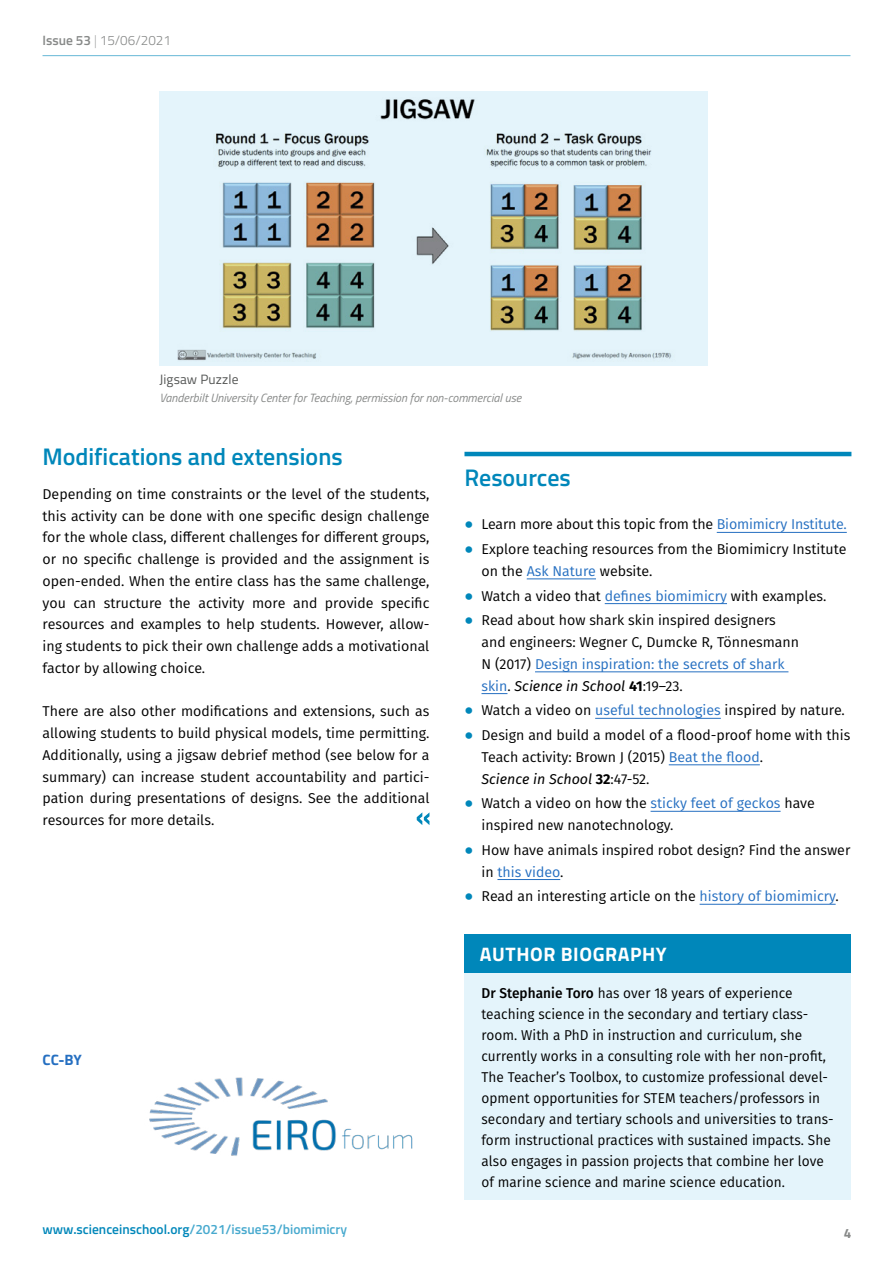
<style>
.page{position:relative;width:893px;height:1263px;background:#fff}
.page>*{position:absolute;margin:0;border:0;box-sizing:border-box;transform-origin:0 0}
.Heading_2{font:600 24px "Titillium Web";color:#0087ba}
.Heading_Resources{font:600 24px "Titillium Web";color:#0087ba}
.heading_box_author{font:700 19.5px "Titillium Web";letter-spacing:.03em;color:#fff}
.t1{font:700 15px "Titillium Web";color:#256fc1}
.copy_FIRA{font:14.25px/21.8px "Fira Sans";color:#000;text-align:justify}
.copy_box_FIRA{font:14.25px/21.8px "Fira Sans";color:#000}
.copy_box_FIRA-2{font:14.25px/21px "Fira Sans";color:#000;scale:.96 1}
.t2{font:600 13.5px "Titillium Web";color:#47a9ce}
.t3{font:300 13.5px "Titillium Web";color:#878988}
.t4{font:13.5px "Titillium Web";letter-spacing:.01em;color:#555756}
.t5{font:700 13.5px "Titillium Web";color:#878988}
.Credit{font:italic 12px "Titillium Web";color:#878988}
.s1{font-weight:600}
.s2{font-weight:200}
.s3{color:#0087ba}
.s4{color:#256fc1}
.s5{font-style:italic}
.s6{font-weight:700}
.s7{font-weight:500}
</style>
<div class="page">
<hr style="left:43px;top:55px;width:807px;height:1px;background:#66b7d6">
<img style="left:149px;top:1077px;width:264px;height:79px">
<svg style="left:417px;top:812px;width:12px;height:13px"></svg>
<div style="left:464px;top:972px;width:387px;height:228px;background:#e4f4fb"></div>
<div style="left:464px;top:934px;width:387px;height:38px;background:#0087ba"></div>
<img style="left:159px;top:91px;width:549px;height:275px">
<hr style="left:464px;top:452px;width:387px;height:4px;background:#0087ba">
<hr style="left:717px;top:532px;width:130px;height:1px;background:#256fc1">
<hr style="left:527px;top:579px;width:69px;height:1px;background:#256fc1">
<hr style="left:605px;top:603px;width:122px;height:1px;background:#256fc1">
<hr style="left:535px;top:672px;width:253px;height:1px;background:#256fc1">
<svg style="left:481px;top:693px;width:26px;height:1px"></svg>
<hr style="left:595px;top:718px;width:126px;height:1px;background:#256fc1">
<hr style="left:669px;top:764px;width:91px;height:1px;background:#256fc1">
<hr style="left:651px;top:811px;width:130px;height:1px;background:#256fc1">
<hr style="left:497px;top:879px;width:63px;height:1px;background:#256fc1">
<hr style="left:700px;top:904px;width:136px;height:1px;background:#256fc1">
<p class="t3" style="left:43px;top:31px;width:130px"><span class="s1">Issue 53</span> <span class="s2">|</span> 15/06/2021</p>
<p class="t4" style="left:159px;top:369px;width:81px">Jigsaw Puzzle</p>
<p class="Credit" style="left:159px;top:389px;width:363px">Vanderbilt University Center for Teaching, permission for non-commercial use</p>
<p class="Heading_2" style="left:43px;top:439px;width:302px">Modifications and extensions</p>
<p class="copy_FIRA" style="left:43px;top:483px;width:388px">Depending on time constraints or the level of the students, this activity can be done with one specific design challenge for the whole class, different challenges for different groups, or no specific challenge is provided and the assignment is open-ended. When the entire class has the same challenge, you can structure the activity more and provide specific resources and examples to help students. However, allow&shy;ing students to pick their own challenge adds a motivational factor by allowing choice.</p>
<p class="copy_FIRA" style="left:43px;top:700px;width:388px">There are also other modifications and extensions, such as allowing students to build physical models, time permitting.<br>Additionally, using a jigsaw debrief method (see below for a summary) can increase student accountability and partici&shy;pation during presentations of designs. See the additional resources for more details.</p>
<p class="t1" style="left:43px;top:1048px;width:41px">CC-BY</p>
<p class="Heading_Resources" style="left:464px;top:460px;width:108px">Resources</p>
<p class="copy_box_FIRA" style="left:464px;top:513px;width:384px"><span class="s3">⦁</span> Learn more about this topic from the <span class="s4">Biomimicry Institute.</span></p>
<p class="copy_box_FIRA" style="left:481px;top:538px;width:366px;text-indent:-17px"><span class="s3">⦁</span> Explore teaching resources from the Biomimicry Institute on the <span class="s4">Ask Nature</span> website.</p>
<p class="copy_box_FIRA" style="left:464px;top:584px;width:363px"><span class="s3">⦁</span> Watch a video that <span class="s4">defines biomimicry</span> with examples.</p>
<p class="copy_box_FIRA" style="left:481px;top:609px;width:319px;text-indent:-17px"><span class="s3">⦁</span> Read about how shark skin inspired designers and engineers: Wegner C, Dumcke R, Tönnesmann N (2017) <span class="s4">Design inspiration: the secrets of shark skin</span>. <span class="s5">Science in School</span> <span class="s6">41</span>:19–23.</p>
<p class="copy_box_FIRA" style="left:464px;top:699px;width:382px"><span class="s3">⦁</span> Watch a video on <span class="s4">useful technologies</span> inspired by nature.</p>
<p class="copy_box_FIRA" style="left:481px;top:724px;width:370px;text-indent:-17px"><span class="s3">⦁</span> Design and build a model of a flood-proof home with this<br>Teach activity: Brown J (2015) <span class="s4">Beat the flood</span>.<br><span class="s5">Science in School</span> <span class="s6">32</span>:47-52.</p>
<p class="copy_box_FIRA" style="left:481px;top:792px;width:335px;text-indent:-17px"><span class="s3">⦁</span> Watch a video on how the <span class="s4">sticky feet of geckos</span> have inspired new nanotechnology.</p>
<p class="copy_box_FIRA" style="left:481px;top:838px;width:370px;text-indent:-17px"><span class="s3">⦁</span> How have animals inspired robot design? Find the answer in <span class="s4">this video</span>.</p>
<p class="copy_box_FIRA" style="left:464px;top:885px;width:376px"><span class="s3">⦁</span> Read an interesting article on the <span class="s4">history of biomimicry</span>.</p>
<p class="heading_box_author" style="left:480px;top:939px;width:188px">AUTHOR BIOGRAPHY</p>
<p class="copy_box_FIRA-2" style="left:481px;top:982px;width:368px"><span class="s7">Dr Stephanie Toro</span> has over 18 years of experience teaching science in the secondary and tertiary class&shy;room. With a PhD in instruction and curriculum, she currently works in a consulting role with her non-profit, The Teacher’s Toolbox, to customize professional devel&shy;opment opportunities for STEM teachers/professors in secondary and tertiary schools and universities to trans&shy;form instructional practices with sustained impacts. She also engages in passion projects that combine her love of marine science and marine science education.</p>
<p class="t2" style="left:43px;top:1219px;width:306px"><span class="s3">www.scienceinschool.org</span>/2021/issue53/biomimicry</p>
<p class="t5" style="left:844px;top:1223px;width:9px">4</p>
</div>
